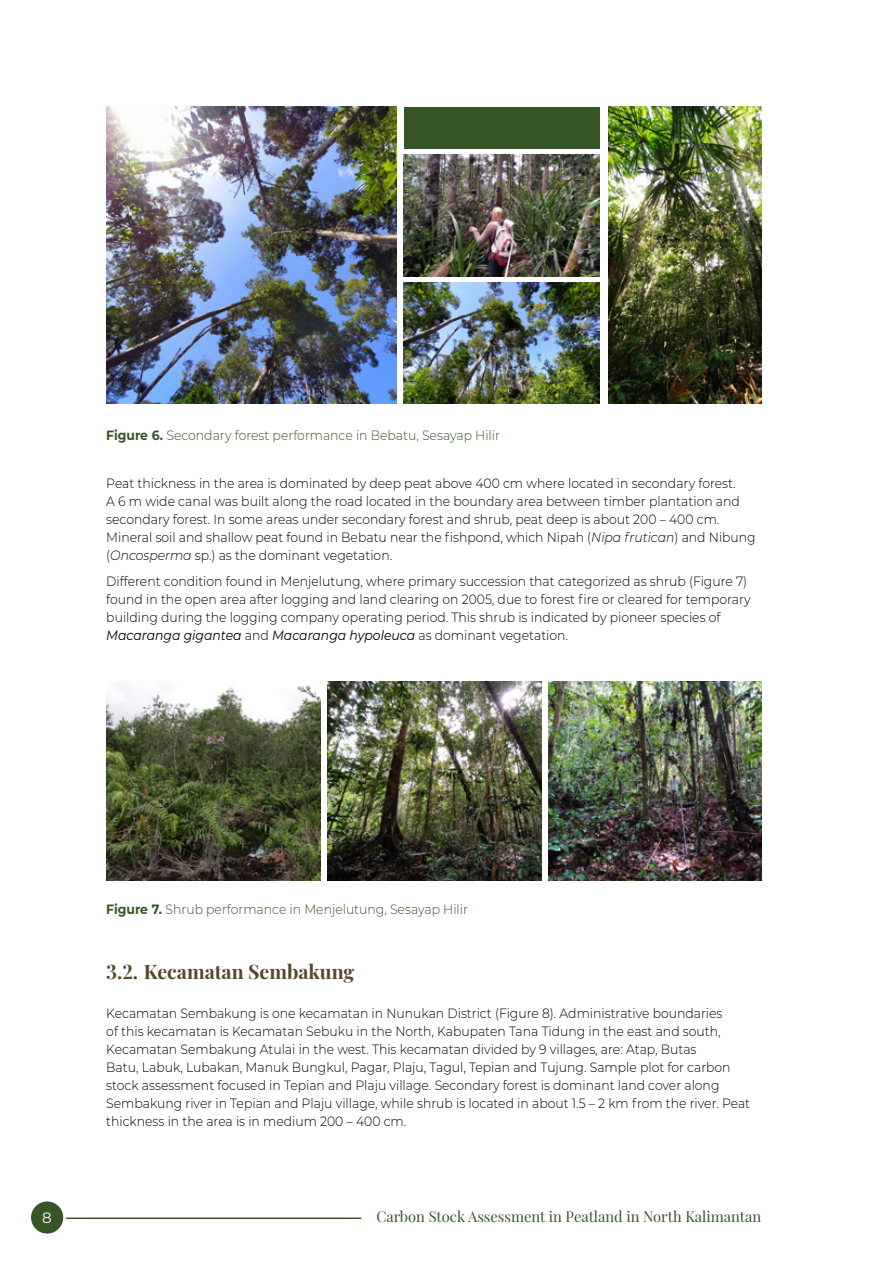
<style>
.page{position:relative;width:893px;height:1263px;background:#fff}
.page>*{position:absolute;margin:0;border:0;box-sizing:border-box;transform-origin:0 0}
.t1{font:700 19.5px "Playfair Display";color:#55472a}
.t2{font:15px "Montserrat";color:#fff}
.t3{font:14.7px "Playfair Display";color:#375628}
.t4{font:300 13.5px/18px "Montserrat";color:#000;scale:.92 1}
.t5{font:300 13.5px "Montserrat";color:#375628;scale:.92 1}
.s1{font-weight:700}
.s2{font-style:italic}
.s3{font-weight:400;font-style:italic}
</style>
<div class="page">
<hr style="left:55px;top:1217px;width:306px;height:2px;background:#375628">
<div style="left:30px;top:1200px;width:35px;height:35px;background:#375628;border-radius:50%"></div>
<div style="left:28px;top:1198px;width:38px;height:38px;border:3px solid #fff;border-radius:50%"></div>
<img style="left:106px;top:106px;width:291px;height:298px">
<img style="left:404px;top:155px;width:196px;height:121px">
<img style="left:608px;top:106px;width:153px;height:298px">
<img style="left:404px;top:282px;width:196px;height:122px">
<div style="left:404px;top:107px;width:196px;height:41px;background:#375628"></div>
<img style="left:106px;top:685px;width:214px;height:195px">
<img style="left:327px;top:682px;width:214px;height:198px">
<img style="left:548px;top:682px;width:213px;height:198px">
<p class="t5" style="left:106px;top:426px;width:429px"><span class="s1">Figure 6.</span> Secondary forest performance in Bebatu, Sesayap Hilir</p>
<p class="t4" style="left:106px;top:473px;width:707px">Peat thickness in the area is dominated by deep peat above 400 cm where located in secondary forest.<br>A 6 m wide canal was built along the road located in the boundary area between timber plantation and secondary forest. In some areas under secondary forest and shrub, peat deep is about 200 – 400 cm.<br>Mineral soil and shallow peat found in Bebatu near the fishpond, which Nipah (<span class="s2">Nipa frutican</span>) and Nibung (<span class="s2">Oncosperma</span> sp.) as the dominant vegetation.</p>
<p class="t4" style="left:106px;top:572px;width:702px">Different condition found in Menjelutung, where primary succession that categorized as shrub (Figure 7) found in the open area after logging and land clearing on 2005, due to forest fire or cleared for temporary building during the logging company operating period. This shrub is indicated by pioneer species of <span class="s3">Macaranga gigantea</span> and <span class="s3">Macaranga hypoleuca</span> as dominant vegetation.</p>
<p class="t5" style="left:106px;top:900px;width:395px"><span class="s1">Figure 7.</span> Shrub performance in Menjelutung, Sesayap Hilir</p>
<h1 class="t1" style="left:106px;top:956px;width:250px">3.2. Kecamatan Sembakung</h1>
<p class="t4" style="left:106px;top:1004px;width:701px">Kecamatan Sembakung is one kecamatan in Nunukan District (Figure 8). Administrative boundaries<br>of this kecamatan is Kecamatan Sebuku in the North, Kabupaten Tana Tidung in the east and south, Kecamatan Sembakung Atulai in the west. This kecamatan divided by 9 villages, are: Atap, Butas<br>Batu, Labuk, Lubakan, Manuk Bungkul, Pagar, Plaju, Tagul, Tepian and Tujung. Sample plot for carbon stock assessment focused in Tepian and Plaju village. Secondary forest is dominant land cover along Sembakung river in Tepian and Plaju village, while shrub is located in about 1.5 – 2 km from the river. Peat thickness in the area is in medium 200 – 400 cm.</p>
<p class="t2" style="left:42px;top:1208px;width:11px">8</p>
<p class="t3" style="left:376px;top:1205px;width:386px">Carbon Stock Assessment in Peatland in North Kalimantan</p>
</div>
